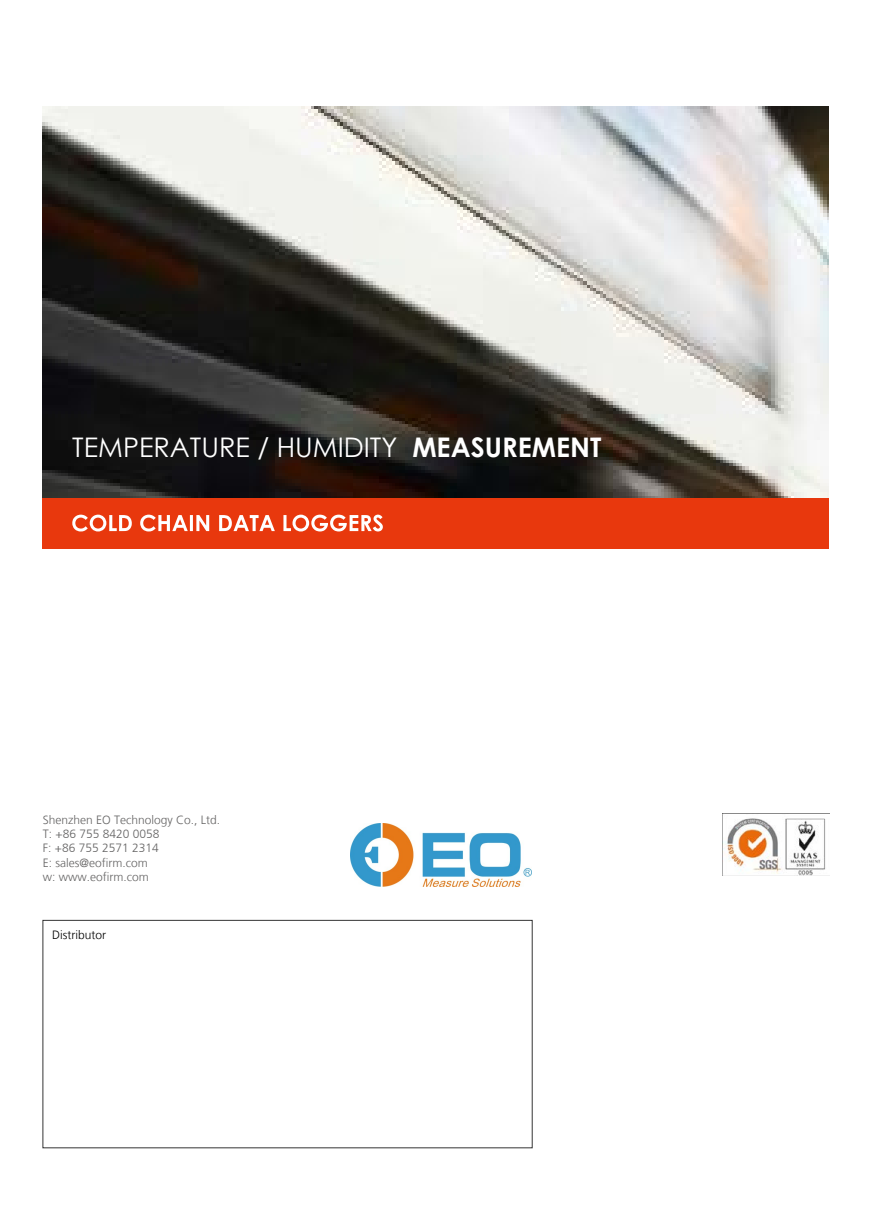
<style>
.page{position:relative;width:893px;height:1212px;background:#fff}
.page>*{position:absolute;margin:0;border:0;box-sizing:border-box;transform-origin:0 0}
.t1{font:27px "Century Gothic";color:#fff}
.t2{font:300 12px/14.4px "Frutiger LT";color:#656464}
.t3{font:300 12px "Frutiger LT";color:#000}
.s1{font-weight:700}
</style>
<div class="page">
<img style="left:723px;top:813px;width:107px;height:62px">
<div style="left:42px;top:497px;width:787px;height:52px;background:#e8380d"></div>
<svg style="left:42px;top:919px;width:491px;height:229px"></svg>
<img style="left:42px;top:106px;width:787px;height:391px">
<svg style="left:72px;top:515px;width:311px;height:16px"></svg>
<img style="left:350px;top:823px;width:181px;height:63px">
<h1 class="t1" style="left:72px;top:428px;width:531px">TEMPERATURE / HUMIDITY <span class="s1">MEASUREMENT</span></h1>
<p class="t2" style="left:43px;top:812px;width:179px">Shenzhen EO Technology Co., Ltd.<br>T: +86 755 8420 0058<br>F: +86 755 2571 2314<br>E: sales@eofirm.com<br>w: www.eofirm.com</p>
<p class="t3" style="left:52px;top:928px;width:55px">Distributor</p>
</div>
